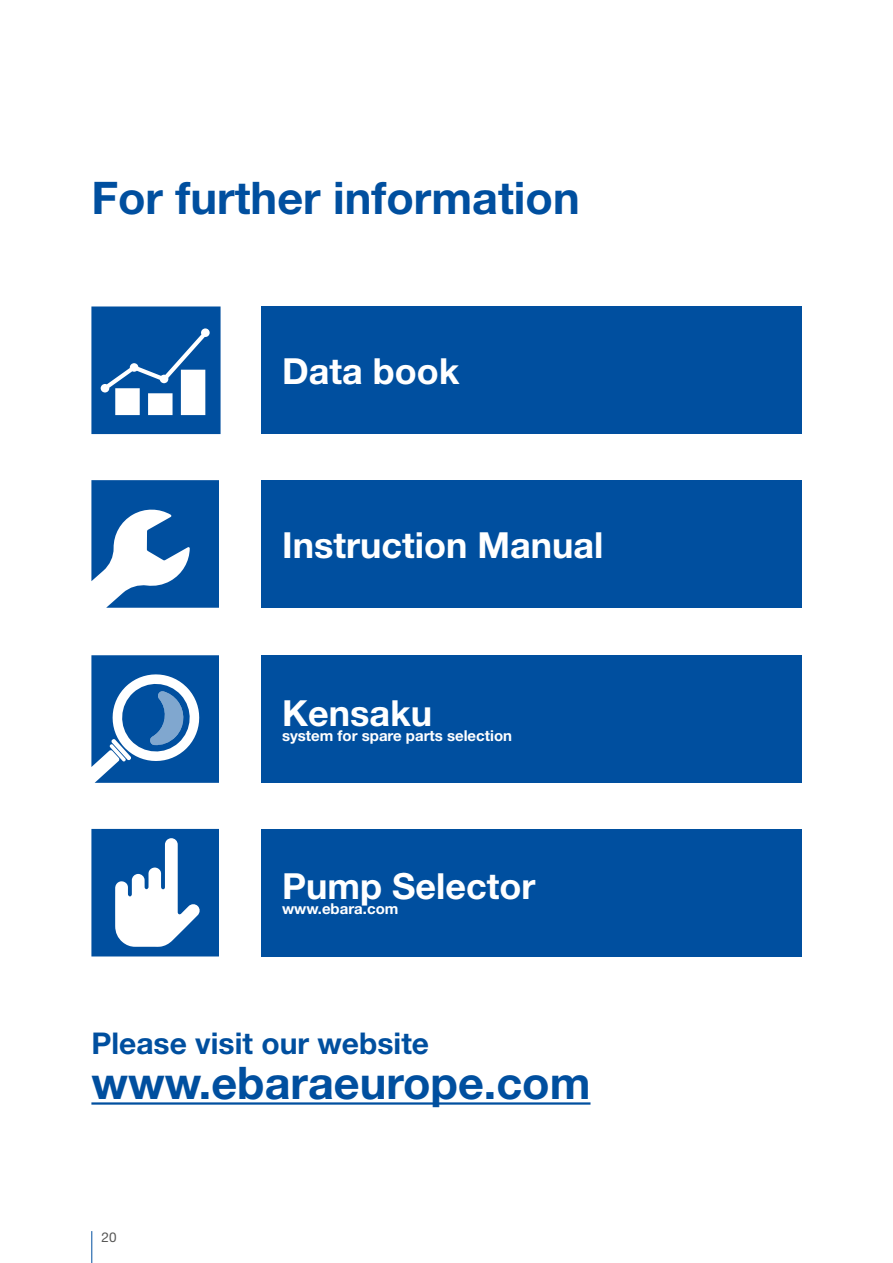
<style>
.page{position:relative;width:893px;height:1263px;background:#fff}
.page>*{position:absolute;margin:0;border:0;box-sizing:border-box;transform-origin:0 0}
.t1{font:700 45px "Helvetica Neue";color:#004f9f}
.t2{font:700 36px "Helvetica Neue";color:#fff}
.t3{font:700 30px "Helvetica Neue";color:#004f9f}
.t4{font:700 15px "Helvetica Neue";color:#fff}
.t5{font:13.5px "Helvetica Neue";color:#575756}
</style>
<div class="page">
<hr style="left:91px;top:1231px;width:1px;height:32px;background:#004f9f">
<hr style="left:91px;top:1102px;width:499px;height:3px;background:#004f9f">
<div style="left:261px;top:306px;width:540px;height:128px;background:#004f9f"></div>
<div style="left:261px;top:480px;width:540px;height:128px;background:#004f9f"></div>
<div style="left:261px;top:655px;width:540px;height:128px;background:#004f9f"></div>
<div style="left:261px;top:829px;width:540px;height:127px;background:#004f9f"></div>
<svg style="left:91px;top:306px;width:130px;height:128px"></svg>
<svg style="left:91px;top:480px;width:128px;height:128px"></svg>
<svg style="left:91px;top:655px;width:128px;height:128px"></svg>
<svg style="left:91px;top:829px;width:128px;height:127px"></svg>
<p class="t1" style="left:91px;top:170px;width:490px">For further information</p>
<p class="t2" style="left:282px;top:349px;width:179px">Data book</p>
<p class="t2" style="left:282px;top:523px;width:323px">Instruction Manual</p>
<p class="t2" style="left:282px;top:690px;width:152px">Kensaku</p>
<p class="t4" style="left:282px;top:726px;width:231px">system for spare parts selection</p>
<p class="t2" style="left:282px;top:864px;width:255px">Pump Selector</p>
<p class="t4" style="left:282px;top:900px;width:118px">www.ebara.com</p>
<p class="t3" style="left:91px;top:1025px;width:339px">Please visit our website</p>
<p class="t1" style="left:91px;top:1055px;width:501px">www.ebaraeurope.com</p>
<p class="t5" style="left:102px;top:1229px;width:17px">20</p>
</div>
